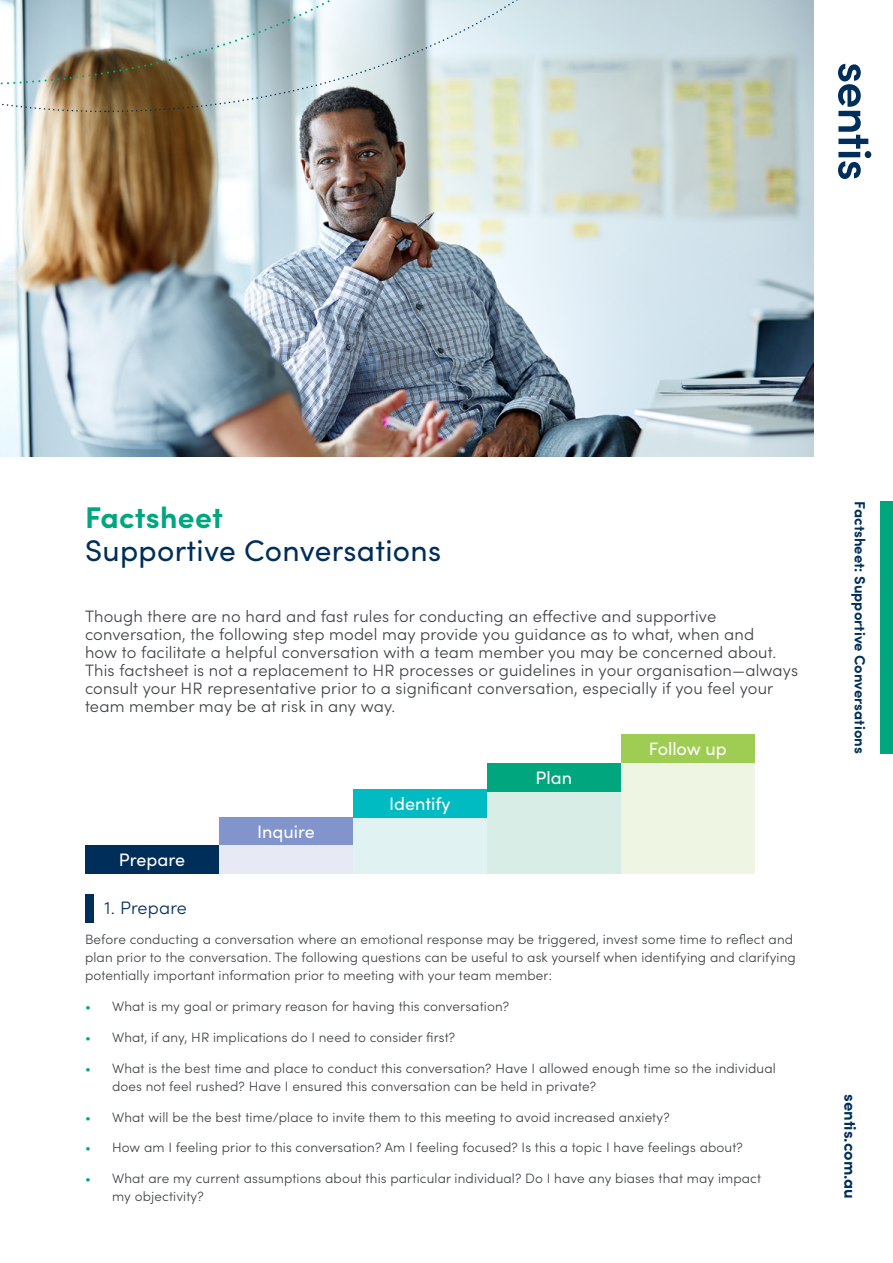
<style>
.page{position:relative;width:893px;height:1263px;background:#fff}
.page>*{position:absolute;margin:0;border:0;box-sizing:border-box;transform-origin:0 0}
.t1{font:30px "Sofia Pro";letter-spacing:.01em;color:#002e5a}
.t2{font:700 30px "Sofia Pro";letter-spacing:.01em;color:#00a77e}
.t3{font:18px "Sofia Pro";color:#fff}
.t4{font:300 18px "Sofia Pro";letter-spacing:.01em;color:#002e5a}
.t5{font:300 16.5px/18px "Sofia Pro";letter-spacing:.01em;color:#3d4145}
.t6{font:700 16.5px "Sofia Pro";color:#002e5a}
.t7{font:700 14.85px "Sofia Pro";color:#002e5a}
.t8{font:300 13.5px/18px "Sofia Pro";letter-spacing:.01em;color:#3d4145}
.s1{color:#00a77e}
</style>
<div class="page">
<svg style="left:838px;top:64px;width:33px;height:115px"></svg>
<img style="left:0;top:0;width:813px;height:456px">
<div style="left:85px;top:894px;width:9px;height:28px;background:#002e5a"></div>
<svg style="left:112px;top:0;width:612px;height:113px;background:#b9c2bc"></svg>
<svg style="left:112px;top:0;width:474px;height:86px;background:#c4d3d5"></svg>
<img style="left:0;top:0;width:112px;height:113px">
<div style="left:880px;top:501px;width:13px;height:253px;background:#00a77e"></div>
<div style="left:85px;top:845px;width:134px;height:29px;background:#002e5a"></div>
<div style="left:219px;top:817px;width:134px;height:28px;background:#8194cb"></div>
<div style="left:219px;top:845px;width:134px;height:29px;background:#e7e9f5"></div>
<div style="left:353px;top:817px;width:134px;height:57px;background:#e0f2f2"></div>
<div style="left:487px;top:791px;width:134px;height:83px;background:#d7ede6"></div>
<div style="left:621px;top:763px;width:134px;height:111px;background:#eef5e2"></div>
<div style="left:353px;top:789px;width:134px;height:28px;background:#00bbc1"></div>
<div style="left:487px;top:763px;width:134px;height:28px;background:#00a77e"></div>
<div style="left:621px;top:735px;width:134px;height:28px;background:#9fcd54"></div>
<h1 class="t2" style="left:85px;top:494px;width:139px">Factsheet</h1>
<h1 class="t1" style="left:85px;top:529px;width:358px">Supportive Conversations</h1>
<p class="t5" style="left:85px;top:606px;width:715px">Though there are no hard and fast rules for conducting an effective and supportive conversation, the following step model may provide you guidance as to what, when and<br>how to facilitate a helpful conversation with a team member you may be concerned about.<br>This factsheet is not a replacement to HR processes or guidelines in your organisation—always consult your HR representative prior to a significant conversation, especially if you feel your team member may be at risk in any way.</p>
<h2 class="t3" style="left:119px;top:847px;width:68px">Prepare</h2>
<h2 class="t3" style="left:257px;top:818px;width:59px">Inquire</h2>
<h2 class="t3" style="left:389px;top:790px;width:63px">Identify</h2>
<h2 class="t3" style="left:536px;top:764px;width:38px">Plan</h2>
<h2 class="t3" style="left:649px;top:736px;width:79px">Follow up</h2>
<h2 class="t4" style="left:105px;top:894px;width:84px">1. Prepare</h2>
<p class="t8" style="left:85px;top:930px;width:712px">Before conducting a conversation where an emotional response may be triggered, invest some time to reflect and plan prior to the conversation. The following questions can be useful to ask yourself when identifying and clarifying potentially important information prior to meeting with your team member:</p>
<p class="t8" style="left:85px;top:997px;width:426px"><span class="s1">•</span> What is my goal or primary reason for having this conversation?</p>
<p class="t8" style="left:85px;top:1027px;width:372px"><span class="s1">•</span> What, if any, HR implications do I need to consider first?</p>
<p class="t8" style="left:112px;top:1058px;width:665px;text-indent:-27px"><span class="s1">•</span> What is the best time and place to conduct this conversation? Have I allowed enough time so the individual does not feel rushed? Have I ensured this conversation can be held in private?</p>
<p class="t8" style="left:85px;top:1107px;width:586px"><span class="s1">•</span> What will be the best time/place to invite them to this meeting to avoid increased anxiety?</p>
<p class="t8" style="left:85px;top:1138px;width:659px"><span class="s1">•</span> How am I feeling prior to this conversation? Am I feeling focused? Is this a topic I have feelings about?</p>
<p class="t8" style="left:112px;top:1168px;width:651px;text-indent:-27px"><span class="s1">•</span> What are my current assumptions about this particular individual? Do I have any biases that may impact my objectivity?</p>
<p class="t7" style="left:871px;top:501px;width:254px;rotate:90deg">Factsheet: Supportive Conversations</p>
<p class="t6" style="left:863px;top:1094px;width:106px;rotate:90deg">sentis.com.au</p>
</div>
